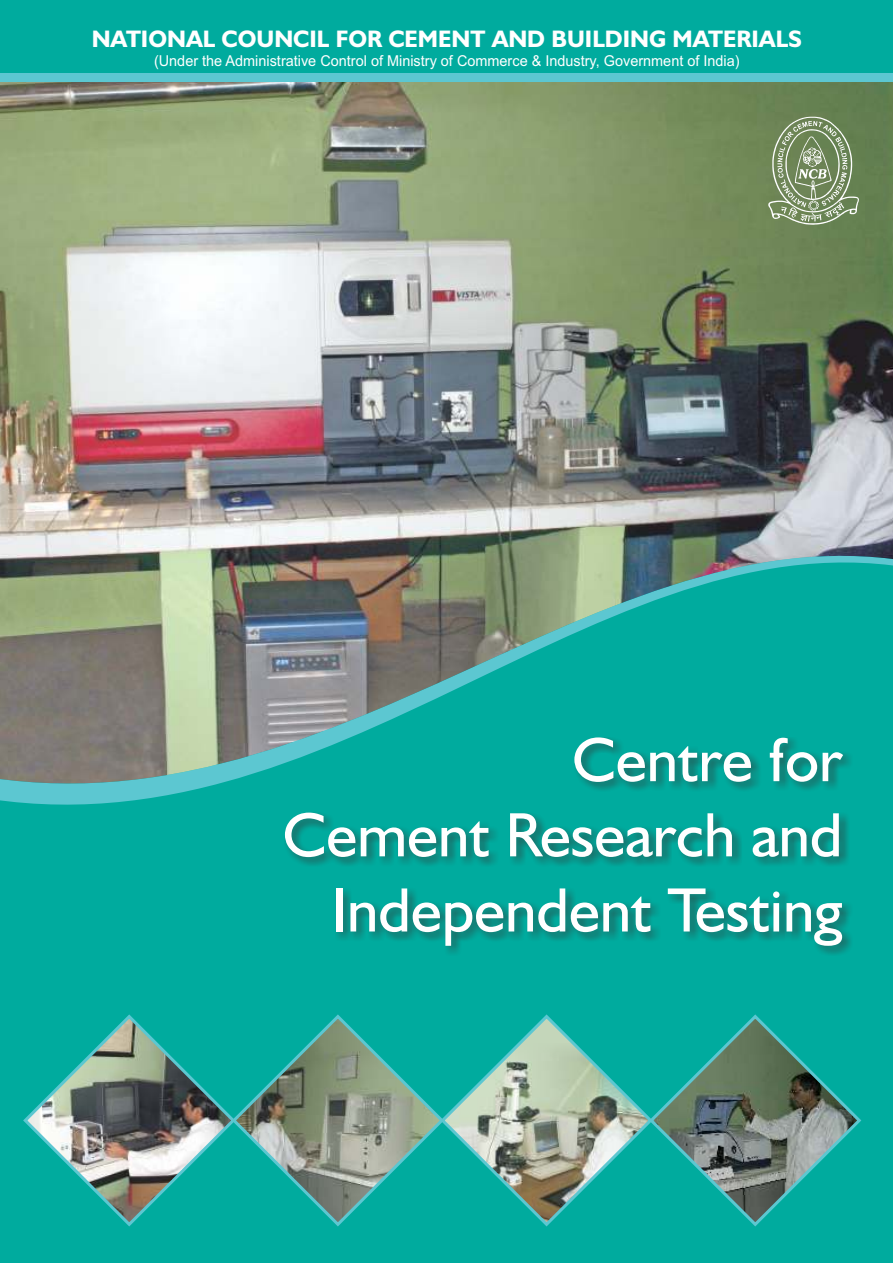
<style>
.page{position:relative;width:893px;height:1263px;background:#00ab9e}
.page>*{position:absolute;margin:0;border:0;box-sizing:border-box;transform-origin:0 0}
.t1{font:63px/75.2px "Humanist 521 BT";color:#fff;text-align:right}
.t2{font:700 24px "Humanist 521 BT";color:#fff;scale:.96 1}
.t3{font:15px "Arial";color:#fff;scale:.96 1}
</style>
<div class="page">
<svg style="left:0;top:785px;width:213px;height:20px;fill:#5cc7d1"></svg>
<img style="left:0;top:82px;width:893px;height:703px">
<img style="left:283px;top:738px;width:571px;height:216px">
<img style="left:25px;top:1016px;width:622px;height:208px">
<svg style="left:647px;top:1014px;width:215px;height:213px"></svg>
<svg style="left:768px;top:117px;width:92px;height:108px;background:#869a74"></svg>
<div style="left:0;top:74px;width:893px;height:8px;background:#5cc7d1"></div>
<h2 class="t2" style="left:92px;top:28px;width:741px">NATIONAL COUNCIL FOR CEMENT AND BUILDING MATERIALS</h2>
<p class="t3" style="left:154px;top:55px;width:612px">(Under the Administrative Control of Ministry of Commerce &amp; Industry, Government of India)</p>
<h1 class="t1" style="left:283px;top:727px;width:561px">Centre for<br>Cement Research and<br>Independent Testing</h1>
</div>
